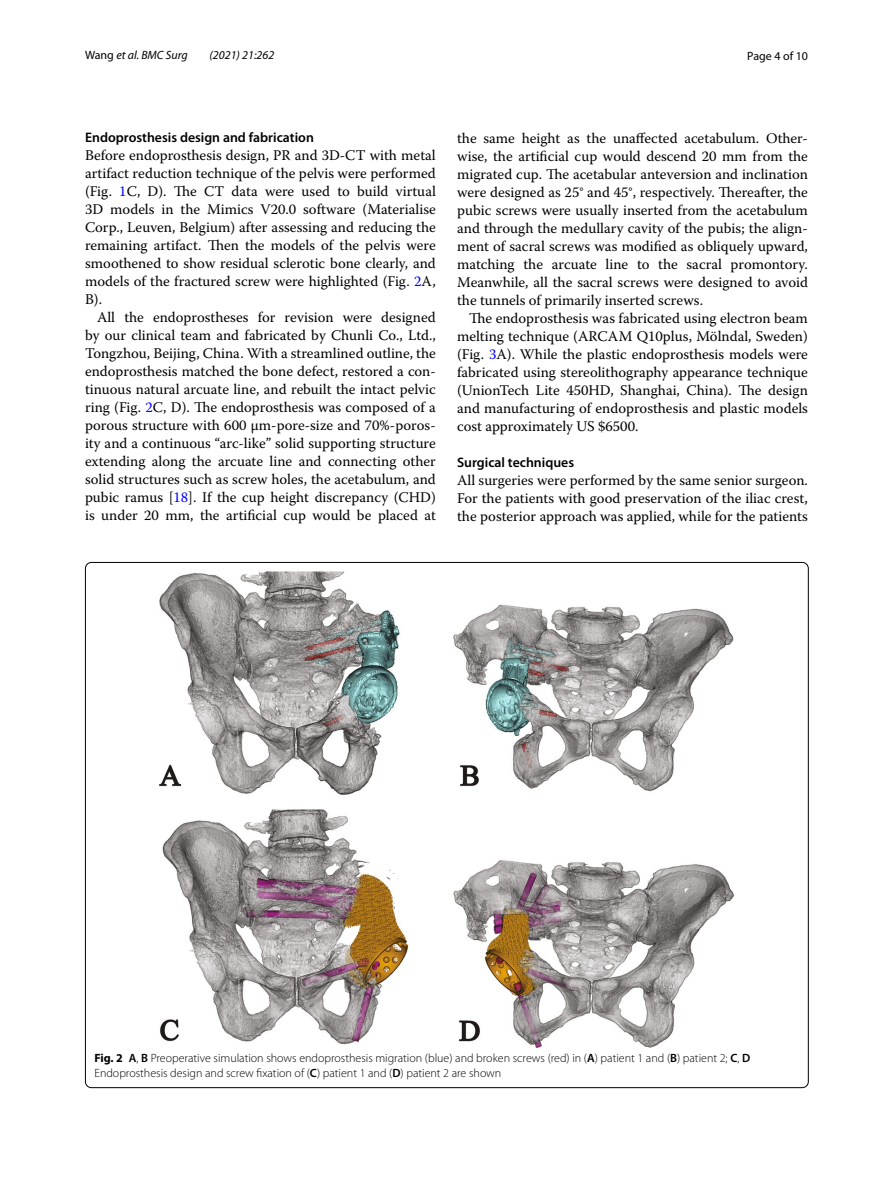
<style>
.page{position:relative;width:893px;height:1187px;background:#fff}
.page>*{position:absolute;margin:0;border:0;box-sizing:border-box;transform-origin:0 0}
.t1{font:14.7px/18px "Warnock Pro";color:#000;text-align:justify}
.t2{font:600 13.8px "Myriad Pro";color:#000}
.t3{font:300 12px/15px "Myriad Pro";color:#000}
.t4{font:italic 12px "Myriad Pro";color:#000}
.t5{font:12px "Myriad Pro";color:#000}
.s1{font-style:normal}
.s2{color:#00f}
.s3{font-weight:700}
.s4{font-weight:600}
</style>
<div class="page">
<img style="left:160px;top:571px;width:574px;height:475px">
<p class="t4" style="left:85px;top:48px;width:104px"><span class="s1">Wang</span> et al. BMC Surg</p>
<p class="t4" style="left:210px;top:48px;width:66px">(2021) 21:262</p>
<p class="t5" style="left:747px;top:48px;width:62px">Page 4 of 10</p>
<p class="t2" style="left:85px;top:129px;width:230px">Endoprosthesis design and fabrication</p>
<p class="t1" style="left:85px;top:146px;width:352px">Before endoprosthesis design, PR and 3D-CT with metal artifact reduction technique of the pelvis were performed (Fig. <span class="s2">1</span>C, D). The CT data were used to build virtual 3D models in the Mimics V20.0 software (Materialise Corp., Leuven, Belgium) after assessing and reducing the remaining artifact. Then the models of the pelvis were smoothened to show residual sclerotic bone clearly, and models of the fractured screw were highlighted (Fig. <span class="s2">2</span>A, B).</p>
<p class="t1" style="left:85px;top:308px;width:352px;text-indent:12px">All the endoprostheses for revision were designed by our clinical team and fabricated by Chunli Co., Ltd., Tongzhou, Beijing, China. With a streamlined outline, the endoprosthesis matched the bone defect, restored a con&shy;tinuous natural arcuate line, and rebuilt the intact pelvic ring (Fig. <span class="s2">2</span>C, D). The endoprosthesis was composed of a porous structure with 600 µm-pore-size and 70%-poros&shy;ity and a continuous “arc-like” solid supporting structure extending along the arcuate line and connecting other solid structures such as screw holes, the acetabulum, and pubic ramus [<span class="s2">18</span>]. If the cup height discrepancy (CHD) is under 20 mm, the artificial cup would be placed at</p>
<p class="t1" style="left:457px;top:128px;width:352px">the same height as the unaffected acetabulum. Other&shy;wise, the artificial cup would descend 20 mm from the migrated cup. The acetabular anteversion and inclination were designed as 25° and 45°, respectively. Thereafter, the pubic screws were usually inserted from the acetabulum and through the medullary cavity of the pubis; the align&shy;ment of sacral screws was modified as obliquely upward, matching the arcuate line to the sacral promontory.<br>Meanwhile, all the sacral screws were designed to avoid the tunnels of primarily inserted screws.</p>
<p class="t1" style="left:457px;top:308px;width:352px;text-indent:12px">The endoprosthesis was fabricated using electron beam melting technique (ARCAM Q10plus, Mölndal, Sweden) (Fig. <span class="s2">3</span>A). While the plastic endoprosthesis models were fabricated using stereolithography appearance technique (UnionTech Lite 450HD, Shanghai, China). The design and manufacturing of endoprosthesis and plastic models cost approximately US $6500.</p>
<p class="t2" style="left:457px;top:453px;width:118px">Surgical techniques</p>
<p class="t1" style="left:457px;top:470px;width:352px">All surgeries were performed by the same senior surgeon.<br>For the patients with good preservation of the iliac crest, the posterior approach was applied, while for the patients</p>
<p class="t3" style="left:94px;top:1050px;width:657px"><span class="s3">Fig. 2</span> <span class="s4">A</span>, <span class="s4">B</span> Preoperative simulation shows endoprosthesis migration (blue) and broken screws (red) in (<span class="s4">A</span>) patient 1 and (<span class="s4">B</span>) patient 2; <span class="s4">C</span>, <span class="s4">D<br></span>Endoprosthesis design and screw fixation of (<span class="s4">C</span>) patient 1 and (<span class="s4">D</span>) patient 2 are shown</p>
</div>
